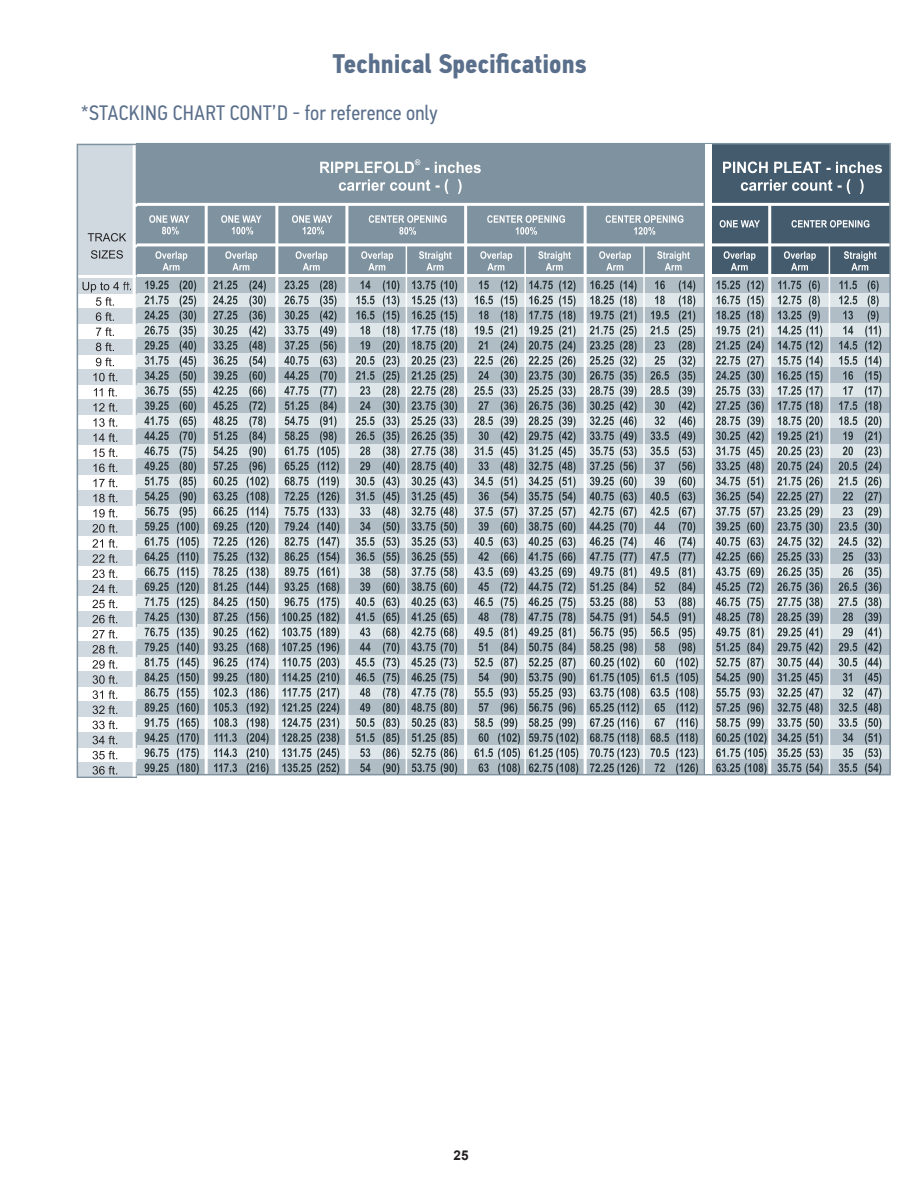
<style>
.page{position:relative;width:918px;height:1188px;background:#fff}
.page>*{position:absolute;margin:0;border:0;box-sizing:border-box;transform-origin:0 0}
.t1{font:700 27px "PF Din Text Cond Pro";color:#5a6f8b}
.Page_descriptions{font:21px "PF Din Text Cond Pro";color:#5a6f8b}
.t2{font:700 13.5px "Arial";color:#231f20}
</style>
<div class="page">
<svg style="left:705px;top:143px;width:186px;height:632px;background:#9caab4"></svg>
<svg style="left:723px;top:162px;width:159px;height:32px;background:#6c7f8d"></svg>
<svg style="left:777px;top:280px;width:46px;height:495px;background:#a0acb2"></svg>
<svg style="left:865px;top:280px;width:16px;height:495px;background:#9aa5ab"></svg>
<svg style="left:716px;top:280px;width:51px;height:495px;background:#a9b4ba"></svg>
<svg style="left:720px;top:220px;width:40px;height:8px"></svg>
<svg style="left:791px;top:220px;width:78px;height:8px"></svg>
<svg style="left:136px;top:143px;width:569px;height:632px;background:#aab6bd"></svg>
<svg style="left:320px;top:159px;width:161px;height:35px;background:#99a8b2"></svg>
<svg style="left:177px;top:280px;width:22px;height:495px;background:#9fabb0"></svg>
<svg style="left:383px;top:280px;width:16px;height:495px;background:#97a3a8"></svg>
<svg style="left:411px;top:280px;width:46px;height:495px;background:#a1acb2"></svg>
<svg style="left:247px;top:280px;width:22px;height:495px;background:#9ea9ae"></svg>
<svg style="left:474px;top:280px;width:46px;height:495px;background:#a8b3b9"></svg>
<svg style="left:529px;top:280px;width:49px;height:495px;background:#a3aeb3"></svg>
<svg style="left:317px;top:280px;width:22px;height:495px;background:#9faab0"></svg>
<svg style="left:590px;top:280px;width:49px;height:495px;background:#a2adb2"></svg>
<svg style="left:676px;top:280px;width:22px;height:495px;background:#a1acb2"></svg>
<hr style="left:136px;top:203px;width:568px;height:3px;background:#fff">
<hr style="left:274px;top:206px;width:1px;height:571px;background:#fff">
<hr style="left:344px;top:206px;width:1px;height:571px;background:#fff">
<svg style="left:77px;top:144px;width:59px;height:633px"></svg>
<hr style="left:133px;top:145px;width:3px;height:632px;background:#fff">
<div style="left:705px;top:144px;width:6px;height:630px;background:#fff"></div>
<p class="t1" style="left:333px;top:48px;width:255px">Technical Specifications</p>
<p class="Page_descriptions" style="left:81px;top:101px;width:358px">*STACKING CHART CONT’D - for reference only</p>
<p class="t2" style="left:454px;top:1146px;width:17px">25</p>
</div>
